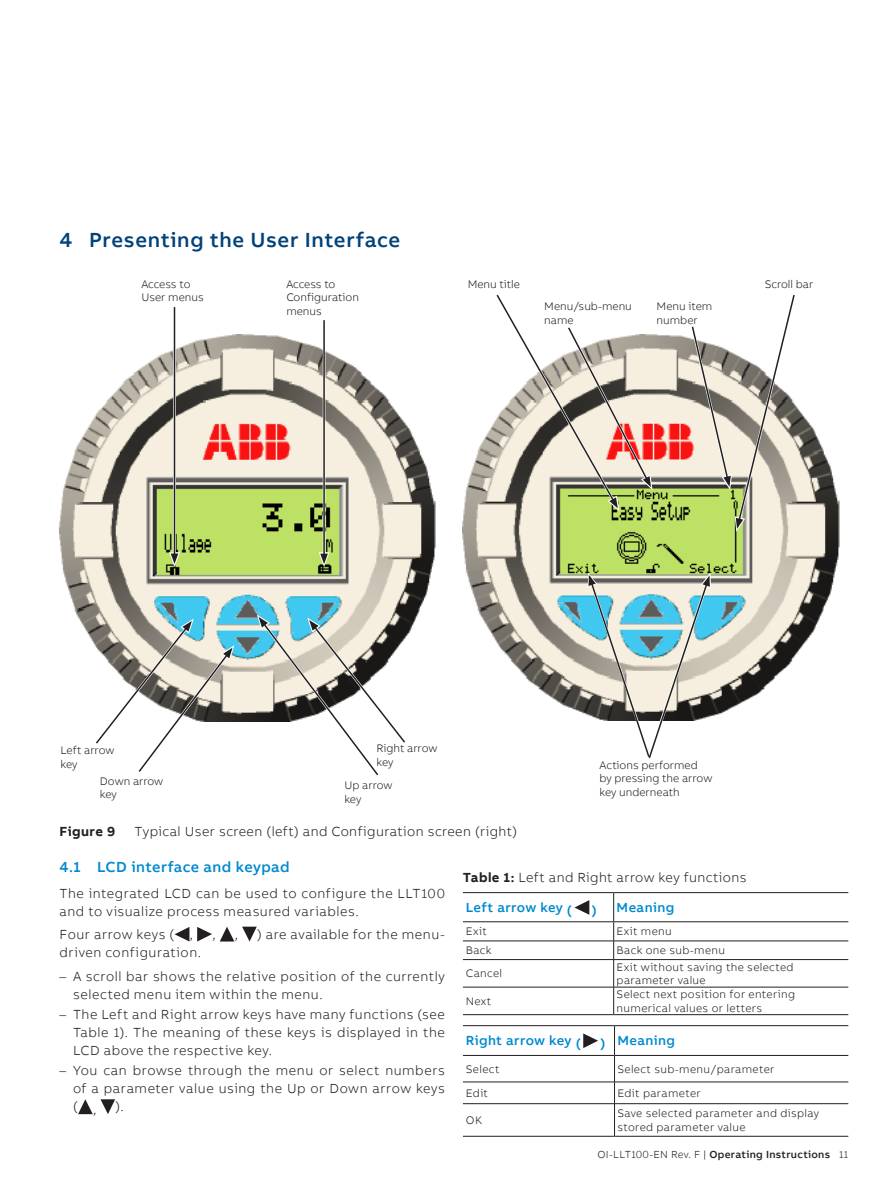
<style>
.page{position:relative;width:893px;height:1188px;background:#fff}
.page>*{position:absolute;margin:0;border:0;box-sizing:border-box;transform-origin:0 0}
.t1{font:500 21px "AB Bvoice";letter-spacing:.025em;color:#004279}
.t2{font:500 15px "AB Bvoice";letter-spacing:.03em;color:#0089cf}
.body_text{font:300 13.5px/18px "AB Bvoice";letter-spacing:.04em;color:#231f20}
.t3{font:500 13.5px "AB Bvoice";letter-spacing:.03em;color:#0089cf}
.t4{font:700 13.5px "AB Bvoice";letter-spacing:.03em;color:#231f20}
.body_text_left{font:300 11.25px/13.5px "AB Bvoice";letter-spacing:.03em;color:#231f20}
.call-out{font:300 11.25px/13.5px "AB Bvoice";color:#231f20}
.t5{font:500 10.5px "AB Bvoice";letter-spacing:.03em;color:#231f20}
.s1{font-weight:700}
.s2{font-weight:300}
</style>
<div class="page">
<svg style="left:175px;top:927px;width:14px;height:15px"></svg>
<svg style="left:197px;top:927px;width:15px;height:15px"></svg>
<svg style="left:220px;top:927px;width:14px;height:15px"></svg>
<svg style="left:242px;top:927px;width:15px;height:15px"></svg>
<svg style="left:78px;top:1099px;width:15px;height:15px"></svg>
<svg style="left:100px;top:1099px;width:15px;height:15px"></svg>
<img style="left:463px;top:334px;width:377px;height:383px">
<svg style="left:613px;top:893px;width:1px;height:121px"></svg>
<hr style="left:463px;top:892px;width:151px;height:1px;background:#231f20">
<hr style="left:614px;top:892px;width:234px;height:1px;background:#231f20">
<hr style="left:463px;top:921px;width:151px;height:1px;background:#231f20">
<hr style="left:614px;top:921px;width:234px;height:1px;background:#231f20">
<hr style="left:463px;top:941px;width:151px;height:1px;background:#231f20">
<hr style="left:614px;top:941px;width:234px;height:1px;background:#231f20">
<hr style="left:463px;top:959px;width:151px;height:1px;background:#231f20">
<hr style="left:614px;top:959px;width:234px;height:1px;background:#231f20">
<hr style="left:463px;top:987px;width:151px;height:1px;background:#231f20">
<hr style="left:614px;top:987px;width:234px;height:1px;background:#231f20">
<hr style="left:463px;top:1014px;width:151px;height:1px;background:#231f20">
<hr style="left:614px;top:1014px;width:234px;height:1px;background:#231f20">
<svg style="left:574px;top:900px;width:15px;height:15px"></svg>
<hr style="left:463px;top:1025px;width:151px;height:1px;background:#231f20">
<hr style="left:614px;top:1025px;width:234px;height:1px;background:#231f20">
<hr style="left:463px;top:1055px;width:151px;height:1px;background:#231f20">
<hr style="left:614px;top:1055px;width:234px;height:1px;background:#231f20">
<hr style="left:463px;top:1136px;width:151px;height:1px;background:#231f20">
<hr style="left:614px;top:1136px;width:234px;height:1px;background:#231f20">
<hr style="left:463px;top:1082px;width:151px;height:1px;background:#231f20">
<hr style="left:614px;top:1082px;width:234px;height:1px;background:#231f20">
<svg style="left:614px;top:1026px;width:1px;height:77px"></svg>
<hr style="left:463px;top:1103px;width:151px;height:1px;background:#231f20">
<hr style="left:614px;top:1103px;width:234px;height:1px;background:#231f20">
<hr style="left:614px;top:1104px;width:1px;height:32px;background:#231f20">
<svg style="left:583px;top:1033px;width:15px;height:15px"></svg>
<img style="left:60px;top:335px;width:376px;height:387px">
<svg style="left:94px;top:619px;width:140px;height:153px"></svg>
<svg style="left:257px;top:614px;width:150px;height:162px"></svg>
<hr style="left:173px;top:310px;width:3px;height:247px;background:#fff">
<hr style="left:174px;top:307px;width:1px;height:249px;background:#231f20">
<svg style="left:169px;top:552px;width:11px;height:15px"></svg>
<hr style="left:323px;top:320px;width:2px;height:236px;background:#231f20">
<svg style="left:319px;top:552px;width:10px;height:15px"></svg>
<svg style="left:495px;top:294px;width:157px;height:217px"></svg>
<svg style="left:690px;top:295px;width:107px;height:237px"></svg>
<svg style="left:588px;top:573px;width:123px;height:186px"></svg>
<p class="t1" style="left:60px;top:227px;width:342px">4 Presenting the User Interface</p>
<p class="call-out" style="left:141px;top:277px;width:64px">Access to<br>User menus</p>
<p class="call-out" style="left:286px;top:277px;width:74px">Access to<br>Configuration menus</p>
<p class="call-out" style="left:765px;top:277px;width:50px">Scroll bar</p>
<p class="call-out" style="left:468px;top:277px;width:54px">Menu title</p>
<p class="call-out" style="left:544px;top:300px;width:89px">Menu/sub-menu name</p>
<p class="call-out" style="left:657px;top:300px;width:57px">Menu item number</p>
<p class="call-out" style="left:61px;top:744px;width:55px">Left arrow key</p>
<p class="call-out" style="left:100px;top:774px;width:65px">Down arrow key</p>
<p class="call-out" style="left:377px;top:742px;width:62px">Right arrow key</p>
<p class="call-out" style="left:344px;top:779px;width:49px">Up arrow key</p>
<p class="call-out" style="left:600px;top:758px;width:114px">Actions performed by pressing the arrow key underneath</p>
<p class="t4" style="left:60px;top:823px;width:57px">Figure 9</p>
<p class="body_text" style="left:135px;top:822px;width:384px">Typical User screen (left) and Configuration screen (right)</p>
<p class="body_text" style="left:463px;top:868px;width:285px"><span class="s1">Table 1:</span> Left and Right arrow key functions</p>
<p class="t3" style="left:466px;top:899px;width:108px">Left arrow key (</p>
<p class="t3" style="left:592px;top:902px;width:6px">)</p>
<p class="t3" style="left:617px;top:899px;width:59px">Meaning</p>
<p class="body_text_left" style="left:466px;top:925px;width:22px">Exit</p>
<p class="body_text_left" style="left:617px;top:925px;width:57px">Exit menu</p>
<p class="body_text_left" style="left:466px;top:944px;width:27px">Back</p>
<p class="body_text_left" style="left:617px;top:944px;width:110px">Back one sub-menu</p>
<p class="body_text_left" style="left:466px;top:967px;width:38px">Cancel</p>
<p class="body_text_left" style="left:617px;top:960px;width:178px">Exit without saving the selected parameter value</p>
<p class="body_text_left" style="left:466px;top:994px;width:27px">Next</p>
<p class="body_text_left" style="left:617px;top:988px;width:180px">Select next position for entering numerical values or letters</p>
<p class="t3" style="left:466px;top:1032px;width:116px">Right arrow key (</p>
<p class="t3" style="left:601px;top:1035px;width:6px">)</p>
<p class="t3" style="left:617px;top:1032px;width:59px">Meaning</p>
<p class="body_text_left" style="left:466px;top:1062px;width:35px">Select</p>
<p class="body_text_left" style="left:617px;top:1062px;width:158px">Select sub-menu/parameter</p>
<p class="body_text_left" style="left:466px;top:1086px;width:24px">Edit</p>
<p class="body_text_left" style="left:617px;top:1086px;width:85px">Edit parameter</p>
<p class="body_text_left" style="left:466px;top:1113px;width:18px">OK</p>
<p class="body_text_left" style="left:617px;top:1107px;width:203px">Save selected parameter and display stored parameter value</p>
<p class="t2" style="left:60px;top:857px;width:232px">4.1 LCD interface and keypad</p>
<p class="body_text" style="left:60px;top:885px;width:387px">The integrated LCD can be used to configure the LLT100 and to visualize process measured variables.</p>
<p class="body_text" style="left:60px;top:925px;width:135px">Four arrow keys ( ,</p>
<p class="body_text" style="left:212px;top:925px;width:5px">,</p>
<p class="body_text" style="left:235px;top:925px;width:5px">,</p>
<p class="body_text" style="left:257px;top:925px;width:189px">) are available for the menu-</p>
<p class="body_text" style="left:60px;top:943px;width:143px">driven configuration.</p>
<p class="body_text" style="left:73px;top:967px;width:373px;text-indent:-14px">– A scroll bar shows the relative position of the currently selected menu item within the menu.</p>
<p class="body_text" style="left:73px;top:1005px;width:373px;text-align:justify;text-indent:-14px">– The Left and Right arrow keys have many functions (see Table 1). The meaning of these keys is displayed in the LCD above the respective key.</p>
<p class="body_text" style="left:60px;top:1062px;width:387px;text-align:right">– You can browse through the menu or select numbers of a parameter value using the Up or Down arrow keys</p>
<p class="body_text" style="left:73px;top:1099px;width:25px">( ,</p>
<p class="body_text" style="left:116px;top:1098px;width:10px">).</p>
<p class="t5" style="left:597px;top:1148px;width:252px"><span class="s2">OI-LLT100-EN Rev. F |</span> Operating Instructions <span class="s2">11</span></p>
</div>
